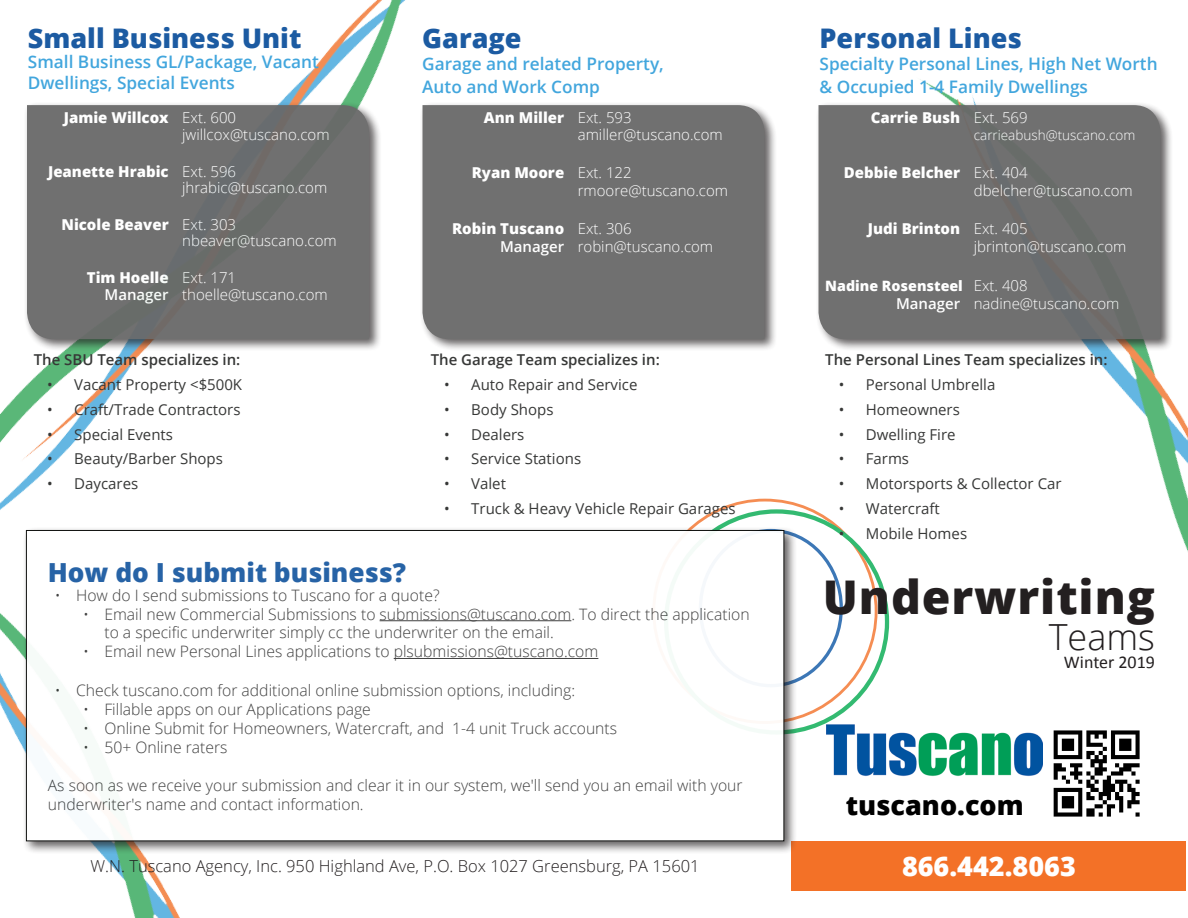
<style>
.page{position:relative;width:1188px;height:918px;background:#fff}
.page>*{position:absolute;margin:0;border:0;box-sizing:border-box;transform-origin:0 0}
.t1{font:800 46.5px "Open Sans";letter-spacing:.02em;color:#231f20}
.t2{font:300 36px "Open Sans";color:#231f20}
.team_name{font:800 27px "Open Sans";color:#1c5ba2}
.t3{font:800 27px "Open Sans";color:#fff}
.names{font:800 27px "Open Sans";color:#000}
.t4{font:800 26.25px "Open Sans";color:#1c5ba2}
.t5{font:18px "Calibri";color:#231f20}
.team_description{font:600 17.25px/22.5px "Open Sans";color:#42a6dd}
.team_name-2{font:600 17.25px/20.7px "Open Sans";color:#42a6dd}
.t6{font:300 16.5px "Open Sans";color:#231f20}
.t7{font:300 15.75px/18.9px "Open Sans";color:#373737}
.t8{font:300 15px/16.5px "Open Sans";color:#fff}
.t9{font:15px "Open Sans";color:#373837}
.Coverages_title{font:600 15px "Open Sans";color:#373837}
.t10{font:800 15px "Open Sans";color:#fff}
.t11{font:800 14.25px "Open Sans";color:#fff}
.t12{font:300 13.5px "Open Sans";color:#fff}
.s1{font-weight:800}
.s2{font-weight:600}
.s3{font-weight:300}
.s4{font-weight:300;font-size:15px}
</style>
<div class="page">
<img style="left:0;top:0;width:405px;height:497px">
<img style="left:888px;top:79px;width:300px;height:689px">
<img style="left:0;top:497px;width:180px;height:421px">
<img style="left:826px;top:724px;width:216px;height:52px">
<img style="left:1045px;top:724px;width:111px;height:93px">
<div style="left:791px;top:841px;width:395px;height:50px;background:#f37127"></div>
<div style="left:23px;top:527px;width:775px;height:328px;background:#231f20;opacity:.75"></div>
<div style="left:26px;top:530px;width:758px;height:311px;background:#fff"></div>
<hr style="left:380px;top:620px;width:191px;height:1px;background:#373737">
<hr style="left:394px;top:658px;width:204px;height:1px;background:#373737">
<div style="left:24px;top:102px;width:358px;height:250px;background:#231f20;opacity:.75"></div>
<div style="left:27px;top:105px;width:342px;height:234px;background:#707070"></div>
<div style="left:419px;top:102px;width:359px;height:250px;background:#231f20;opacity:.75"></div>
<div style="left:423px;top:105px;width:342px;height:234px;background:#707070"></div>
<div style="left:815px;top:102px;width:359px;height:250px;background:#231f20;opacity:.75"></div>
<div style="left:819px;top:105px;width:342px;height:234px;background:#707070"></div>
<p class="team_name" style="left:28px;top:17px;width:275px">Small Business Unit</p>
<p class="team_name-2" style="left:28px;top:51px;width:293px">Small Business GL/Package, Vacant<br>Dwellings, Special Events</p>
<p class="t8" style="left:182px;top:109px;width:149px;text-indent:-118px"><span class="s1">Jamie Willcox</span> Ext. 600 jwillcox@tuscano.com</p>
<p class="t8" style="left:182px;top:163px;width:147px;text-indent:-134px"><span class="s1">Jeanette Hrabic</span> Ext. 596 jhrabic@tuscano.com</p>
<p class="t8" style="left:182px;top:216px;width:156px;text-indent:-121px"><span class="s1">Nicole Beaver</span> Ext. 303 nbeaver@tuscano.com</p>
<p class="t8" style="left:105px;top:269px;width:225px;text-indent:-18px"><span class="s1">Tim Hoelle</span> Ext. 171<br><span class="s2">Manager</span> thoelle@tuscano.com</p>
<p class="Coverages_title" style="left:34px;top:350px;width:208px">The SBU Team specializes in:</p>
<p class="t9" style="left:47px;top:374px;width:196px">• Vacant Property &lt;$500K</p>
<p class="t9" style="left:47px;top:399px;width:195px">• Craft/Trade Contractors</p>
<p class="t9" style="left:47px;top:424px;width:127px">• Special Events</p>
<p class="t9" style="left:47px;top:449px;width:177px">• Beauty/Barber Shops</p>
<p class="t9" style="left:47px;top:473px;width:93px">• Daycares</p>
<p class="team_name" style="left:422px;top:17px;width:101px">Garage</p>
<p class="team_description" style="left:422px;top:52px;width:243px">Garage and related Property,<br>Auto and Work Comp</p>
<p class="t8" style="left:578px;top:109px;width:147px;text-indent:-94px"><span class="s1">Ann Miller</span> Ext. 593 amiller@tuscano.com</p>
<p class="t8" style="left:578px;top:163px;width:152px;line-height:18px;text-indent:-106px"><span class="s1">Ryan Moore</span> Ext. 122 rmoore@tuscano.com</p>
<p class="t8" style="left:500px;top:220px;width:215px;line-height:18px;text-indent:-48px"><span class="s1">Robin Tuscano</span> Ext. 306<br><span class="s2">Manager</span> robin@tuscano.com</p>
<p class="Coverages_title" style="left:431px;top:350px;width:231px">The Garage Team specializes in:</p>
<p class="t9" style="left:444px;top:374px;width:195px">• Auto Repair and Service</p>
<p class="t9" style="left:444px;top:399px;width:111px">• Body Shops</p>
<p class="t9" style="left:444px;top:424px;width:82px">• Dealers</p>
<p class="t9" style="left:444px;top:449px;width:138px">• Service Stations</p>
<p class="t9" style="left:444px;top:473px;width:63px">• Valet</p>
<p class="t9" style="left:444px;top:498px;width:293px">• Truck &amp; Heavy Vehicle Repair Garages</p>
<h3 class="t4" style="left:48px;top:552px;width:360px">How do I submit business?</h3>
<p class="t7" style="left:55px;top:585px;width:386px">• How do I send submissions to Tuscano for a quote?</p>
<p class="t7" style="left:104px;top:604px;width:647px;text-indent:-21px">• Email new Commercial Submissions to submissions@tuscano.com. To direct the application to a specific underwriter simply cc the underwriter on the email.</p>
<p class="t7" style="left:83px;top:642px;width:517px">• Email new Personal Lines applications to plsubmissions@tuscano.com</p>
<p class="t7" style="left:55px;top:681px;width:522px">• Check tuscano.com for additional online submission options, including:</p>
<p class="t7" style="left:83px;top:700px;width:289px">• Fillable apps on our Applications page</p>
<p class="t7" style="left:83px;top:719px;width:535px">• Online Submit for Homeowners, Watercraft, and 1-4 unit Truck accounts</p>
<p class="t7" style="left:83px;top:737px;width:146px">• 50+ Online raters</p>
<p class="t7" style="left:48px;top:775px;width:696px">As soon as we receive your submission and clear it in our system, we'll send you an email with your underwriter's name and contact information.</p>
<p class="t6" style="left:91px;top:854px;width:610px">W.N. Tuscano Agency, Inc. 950 Highland Ave, P.O. Box 1027 Greensburg, PA 15601</p>
<p class="team_name" style="left:820px;top:17px;width:204px">Personal Lines</p>
<p class="team_description" style="left:820px;top:52px;width:340px">Specialty Personal Lines, High Net Worth &amp; Occupied 1-4 Family Dwellings</p>
<p class="t10" style="left:871px;top:106px;width:158px">Carrie Bush <span class="s3">Ext. 569</span></p>
<p class="t12" style="left:974px;top:126px;width:163px">carrieabush@tuscano.com</p>
<p class="t8" style="left:974px;top:163px;width:161px;line-height:18px;text-indent:-130px"><span class="s1">Debbie Belcher</span> Ext. 404 dbelcher@tuscano.com</p>
<p class="t8" style="left:974px;top:220px;width:154px;line-height:18px;text-indent:-106px"><span class="s1">Judi Brinton</span> Ext. 405 jbrinton@tuscano.com</p>
<p class="t11" style="left:825px;top:275px;width:204px">Nadine Rosensteel <span class="s4">Ext. 408</span></p>
<p class="t8" style="left:896px;top:295px;width:225px"><span class="s2">Manager</span> nadine@tuscano.com</p>
<p class="Coverages_title" style="left:825px;top:350px;width:284px">The Personal Lines Team specializes in:</p>
<p class="t9" style="left:839px;top:374px;width:158px">• Personal Umbrella</p>
<p class="t9" style="left:839px;top:399px;width:123px">• Homeowners</p>
<p class="t9" style="left:839px;top:424px;width:118px">• Dwelling Fire</p>
<p class="t9" style="left:839px;top:449px;width:72px">• Farms</p>
<p class="t9" style="left:839px;top:473px;width:224px">• Motorsports &amp; Collector Car</p>
<p class="t9" style="left:839px;top:498px;width:103px">• Watercraft</p>
<p class="t9" style="left:839px;top:523px;width:130px">• Mobile Homes</p>
<p class="t1" style="left:823px;top:562px;width:334px">Underwriting</p>
<p class="t2" style="left:1049px;top:612px;width:108px">Teams</p>
<p class="t5" style="left:1064px;top:651px;width:93px">Winter 2019</p>
<p class="names" style="left:846px;top:785px;width:180px">tuscano.com</p>
<p class="t3" style="left:902px;top:846px;width:175px">866.442.8063</p>
</div>
